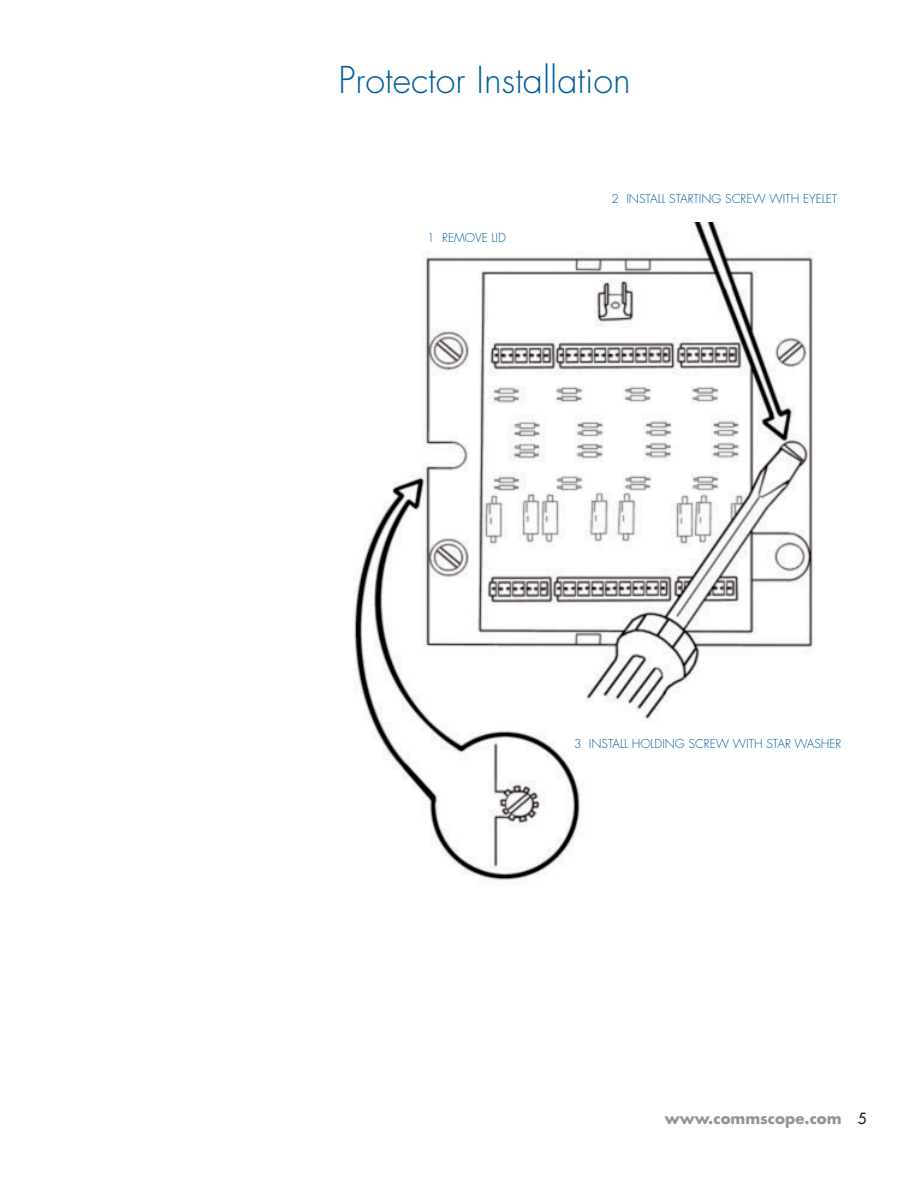
<style>
.page{position:relative;width:918px;height:1188px;background:#fff}
.page>*{position:absolute;margin:0;border:0;box-sizing:border-box;transform-origin:0 0}
.t1{font:300 36px "Futura Std";color:#005d9c}
.t2{font:700 15px "Futura Std";color:#939598}
.t3{font:300 12px "Futura Std";color:#005d9c}
.s1{font-weight:500;color:#231f20}
</style>
<div class="page">
<img style="left:354px;top:223px;width:461px;height:658px">
<h1 class="t1" style="left:339px;top:59px;width:294px">PROTECTOR INSTALLATION</h1>
<p class="t3" style="left:427px;top:230px;width:37px">1 REMOV</p>
<p class="t3" style="left:482px;top:230px;width:26px">E LID</p>
<p class="t3" style="left:612px;top:192px;width:224px">2 INSTALL STARTI NG SC REW WITH EYELET</p>
<p class="t3" style="left:574px;top:736px;width:231px">3 INSTALL HOLDI NG SCREW WITH STAR WAS</p>
<p class="t3" style="left:821px;top:736px;width:22px">HER</p>
<p class="t2" style="left:665px;top:1109px;width:203px">www.commscope.com <span class="s1">5</span></p>
</div>
